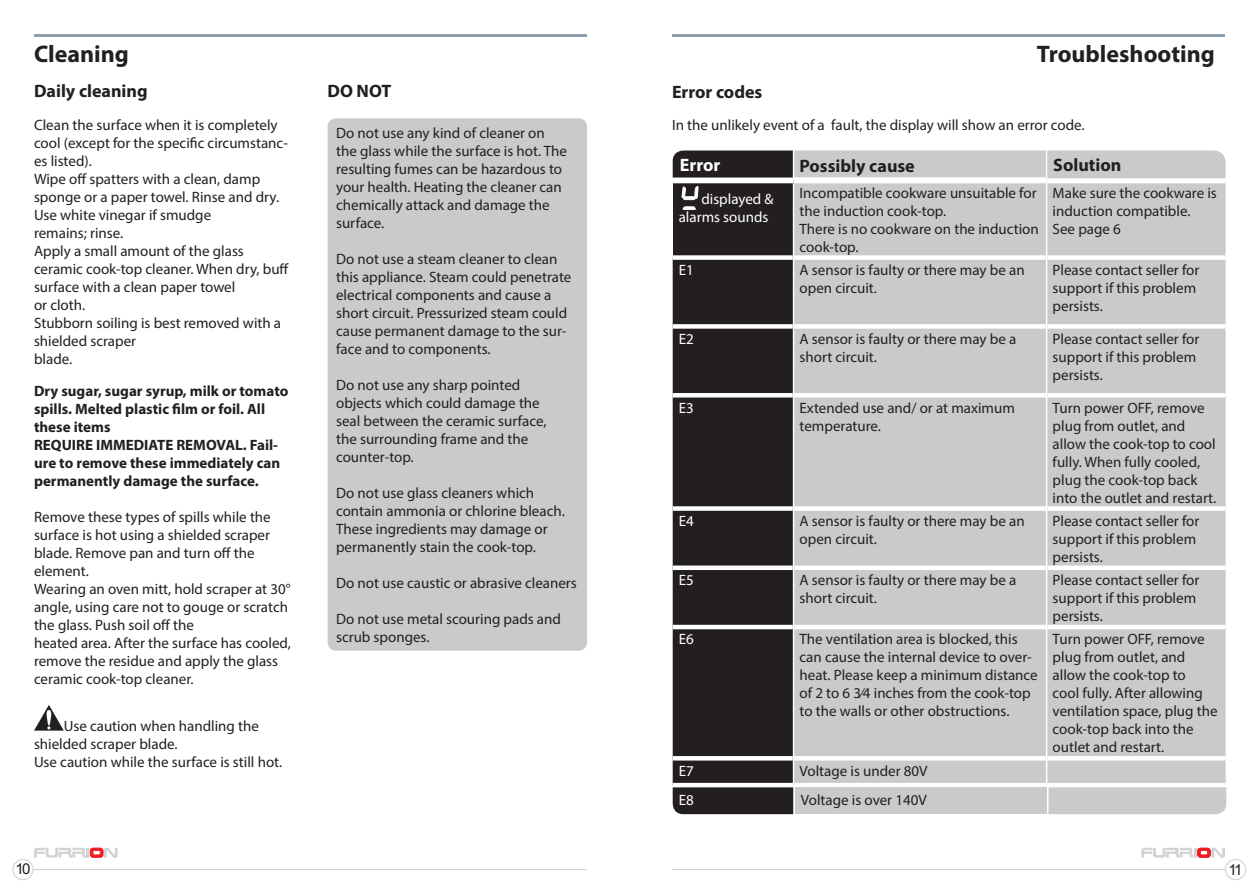
<style>
.page{position:relative;width:1259px;height:893px;background:#fff}
.page>*{position:absolute;margin:0;border:0;box-sizing:border-box;transform-origin:0 0}
.t1{font:700 24px "Myriad Pro";color:#231f20}
.t2{font:700 18px "Myriad Pro";color:#231f20}
.t3{font:700 18px "Myriad Pro";color:#fff}
.t4{font:15px/18px "Myriad Pro";color:#231f20}
.t5{font:700 15px/18px "Myriad Pro";color:#231f20}
.t6{font:15px/18px "Myriad Pro";color:#fff}
.t7{font:15px "Arial";color:#231f20}
</style>
<div class="page">
<hr style="left:672px;top:869px;width:553px;height:1px;background:#d1d2d4">
<svg style="left:1141px;top:847px;width:84px;height:11px"></svg>
<div style="left:12px;top:859px;width:22px;height:21px;border:1px solid #d1d2d4;border-radius:50%"></div>
<hr style="left:34px;top:869px;width:553px;height:1px;background:#d1d2d4">
<svg style="left:34px;top:847px;width:84px;height:11px"></svg>
<hr style="left:672px;top:34px;width:553px;height:3px;background:#8e9dab">
<hr style="left:34px;top:34px;width:553px;height:3px;background:#8e9dab">
<div style="left:1225px;top:859px;width:21px;height:21px;border:1px solid #d1d2d4;border-radius:50%"></div>
<svg style="left:34px;top:705px;width:30px;height:26px"></svg>
<div style="left:327px;top:118px;width:260px;height:533px;background:#c9cacc;border-radius:9px"></div>
<div style="left:794px;top:151px;width:431px;height:104px;background:#c9cacc"></div>
<div style="left:672px;top:180px;width:121px;height:78px;background:#231f20"></div>
<div style="left:672px;top:260px;width:121px;height:496px;background:#231f20"></div>
<div style="left:794px;top:260px;width:431px;height:523px;background:#c9cacc"></div>
<div style="left:672px;top:255px;width:121px;height:5px;background:#fff"></div>
<div style="left:672px;top:324px;width:121px;height:5px;background:#fff"></div>
<div style="left:794px;top:324px;width:252px;height:5px;background:#fff"></div>
<div style="left:1047px;top:324px;width:178px;height:5px;background:#fff"></div>
<hr style="left:672px;top:393px;width:121px;height:4px;background:#fff">
<hr style="left:794px;top:393px;width:252px;height:4px;background:#fff">
<hr style="left:1047px;top:393px;width:178px;height:4px;background:#fff">
<div style="left:672px;top:506px;width:121px;height:5px;background:#fff"></div>
<div style="left:794px;top:506px;width:252px;height:5px;background:#fff"></div>
<div style="left:1047px;top:506px;width:178px;height:5px;background:#fff"></div>
<div style="left:672px;top:565px;width:121px;height:5px;background:#fff"></div>
<div style="left:794px;top:565px;width:252px;height:5px;background:#fff"></div>
<div style="left:1047px;top:565px;width:178px;height:5px;background:#fff"></div>
<hr style="left:672px;top:625px;width:121px;height:4px;background:#fff">
<hr style="left:794px;top:625px;width:252px;height:4px;background:#fff">
<hr style="left:1047px;top:625px;width:178px;height:4px;background:#fff">
<svg style="left:672px;top:756px;width:121px;height:2px"></svg>
<hr style="left:794px;top:756px;width:252px;height:4px;background:#fff">
<hr style="left:1047px;top:756px;width:178px;height:4px;background:#fff">
<hr style="left:1046px;top:183px;width:1px;height:75px;background:#fff">
<hr style="left:1046px;top:258px;width:1px;height:68px;background:#fff">
<hr style="left:1046px;top:326px;width:1px;height:69px;background:#fff">
<hr style="left:1046px;top:395px;width:1px;height:113px;background:#fff">
<hr style="left:1046px;top:508px;width:1px;height:60px;background:#fff">
<hr style="left:1046px;top:568px;width:1px;height:59px;background:#fff">
<hr style="left:1046px;top:627px;width:1px;height:131px;background:#fff">
<div style="left:672px;top:177px;width:121px;height:6px;background:#fff"></div>
<div style="left:793px;top:177px;width:253px;height:6px;background:#fff"></div>
<svg style="left:1046px;top:178px;width:179px;height:5px"></svg>
<svg style="left:683px;top:206px;width:12px;height:4px"></svg>
<svg style="left:681px;top:186px;width:17px;height:14px"></svg>
<div style="left:672px;top:151px;width:121px;height:27px;background:#231f20"></div>
<div style="left:1046px;top:151px;width:179px;height:27px;background:#c9cacc"></div>
<svg style="left:672px;top:758px;width:122px;height:56px;background:#413e3f"></svg>
<svg style="left:1046px;top:758px;width:180px;height:56px;background:#d0d1d2"></svg>
<div style="left:795px;top:787px;width:251px;height:27px;background:#c9cacc"></div>
<h1 class="t1" style="left:34px;top:39px;width:96px">Cleaning</h1>
<h1 class="t1" style="left:1037px;top:39px;width:179px">Troubleshooting</h1>
<p class="t2" style="left:34px;top:80px;width:115px">Daily cleaning</p>
<p class="t4" style="left:34px;top:115px;width:256px">Clean the surface when it is completely cool (except for the specific circumstanc&shy;es listed).<br>Wipe off spatters with a clean, damp sponge or a paper towel. Rinse and dry.<br>Use white vinegar if smudge<br>remains; rinse.<br>Apply a small amount of the glass ceramic cook-top cleaner. When dry, buff surface with a clean paper towel<br>or cloth.<br>Stubborn soiling is best removed with a shielded scraper<br>blade.</p>
<p class="t5" style="left:34px;top:381px;width:256px">Dry sugar, sugar syrup, milk or tomato spills. Melted plastic film or foil. All these items<br>REQUIRE IMMEDIATE REMOVAL. Fail&shy;ure to remove these immediately can permanently damage the surface.</p>
<p class="t4" style="left:34px;top:508px;width:258px">Remove these types of spills while the surface is hot using a shielded scraper blade. Remove pan and turn off the element.<br>Wearing an oven mitt, hold scraper at 30° angle, using care not to gouge or scratch the glass. Push soil off the<br>heated area. After the surface has cooled, remove the residue and apply the glass ceramic cook-top cleaner.</p>
<p class="t4" style="left:34px;top:716px;width:250px;text-indent:30px">Use caution when handling the shielded scraper blade.<br>Use caution while the surface is still hot.</p>
<p class="t2" style="left:327px;top:80px;width:65px">DO NOT</p>
<p class="t4" style="left:336px;top:124px;width:232px">Do not use any kind of cleaner on the glass while the surface is hot. The resulting fumes can be hazardous to your health. Heating the cleaner can chemically attack and damage the surface.</p>
<p class="t4" style="left:336px;top:250px;width:237px">Do not use a steam cleaner to clean this appliance. Steam could penetrate electrical components and cause a short circuit. Pressurized steam could cause permanent damage to the sur&shy;face and to components.</p>
<p class="t4" style="left:336px;top:376px;width:212px">Do not use any sharp pointed objects which could damage the seal between the ceramic surface, the surrounding frame and the counter-top.</p>
<p class="t4" style="left:336px;top:484px;width:230px">Do not use glass cleaners which contain ammonia or chlorine bleach.<br>These ingredients may damage or permanently stain the cook-top.</p>
<p class="t4" style="left:336px;top:574px;width:242px">Do not use caustic or abrasive cleaners</p>
<p class="t4" style="left:336px;top:610px;width:226px">Do not use metal scouring pads and scrub sponges.</p>
<p class="t2" style="left:672px;top:80px;width:92px">Error codes</p>
<p class="t4" style="left:672px;top:115px;width:414px">In the unlikely event of a fault, the display will show an error code.</p>
<p class="t2" style="left:799px;top:154px;width:117px">Possibly cause</p>
<p class="t6" style="left:678px;top:190px;width:96px;text-indent:23px">displayed &amp; alarms sounds</p>
<p class="t4" style="left:799px;top:183px;width:241px">Incompatible cookware unsuitable for the induction cook-top.<br>There is no cookware on the induction cook-top.</p>
<p class="t4" style="left:1052px;top:183px;width:166px">Make sure the cookware is induction compatible.<br>See page 6</p>
<p class="t6" style="left:678px;top:261px;width:17px">E1</p>
<p class="t4" style="left:799px;top:261px;width:227px">A sensor is faulty or there may be an open circuit.</p>
<p class="t4" style="left:1052px;top:261px;width:148px">Please contact seller for support if this problem persists.</p>
<p class="t6" style="left:678px;top:329px;width:17px">E2</p>
<p class="t4" style="left:799px;top:329px;width:218px">A sensor is faulty or there may be a short circuit.</p>
<p class="t4" style="left:1052px;top:329px;width:148px">Please contact seller for support if this problem persists.</p>
<p class="t6" style="left:678px;top:398px;width:17px">E3</p>
<p class="t4" style="left:799px;top:398px;width:217px">Extended use and/ or at maximum temperature.</p>
<p class="t4" style="left:1052px;top:398px;width:165px">Turn power OFF, remove plug from outlet, and allow the cook-top to cool fully. When fully cooled, plug the cook-top back into the outlet and restart.</p>
<p class="t6" style="left:678px;top:511px;width:17px">E4</p>
<p class="t4" style="left:799px;top:511px;width:227px">A sensor is faulty or there may be an open circuit.</p>
<p class="t4" style="left:1052px;top:511px;width:148px">Please contact seller for support if this problem persists.</p>
<p class="t6" style="left:678px;top:571px;width:17px">E5</p>
<p class="t4" style="left:799px;top:571px;width:218px">A sensor is faulty or there may be a short circuit.</p>
<p class="t4" style="left:1052px;top:571px;width:148px">Please contact seller for support if this problem persists.</p>
<p class="t6" style="left:678px;top:630px;width:17px">E6</p>
<p class="t4" style="left:799px;top:630px;width:240px">The ventilation area is blocked, this can cause the internal device to over&shy;heat. Please keep a minimum distance of 2 to 6 3⁄4 inches from the cook-top to the walls or other obstructions.</p>
<p class="t4" style="left:1052px;top:630px;width:166px">Turn power OFF, remove plug from outlet, and allow the cook-top to<br>cool fully. After allowing ventilation space, plug the cook-top back into the outlet and restart.</p>
<p class="t6" style="left:678px;top:761px;width:17px">E7</p>
<p class="t4" style="left:799px;top:761px;width:129px">Voltage is under 80V</p>
<p class="t3" style="left:680px;top:153px;width:42px">Error</p>
<p class="t2" style="left:1053px;top:153px;width:70px">Solution</p>
<p class="t6" style="left:678px;top:790px;width:17px">E8</p>
<p class="t4" style="left:801px;top:790px;width:127px">Voltage is over 140V</p>
<p class="t7" style="left:15px;top:859px;width:17px">10</p>
<p class="t7" style="left:1228px;top:860px;width:15px">11</p>
</div>
